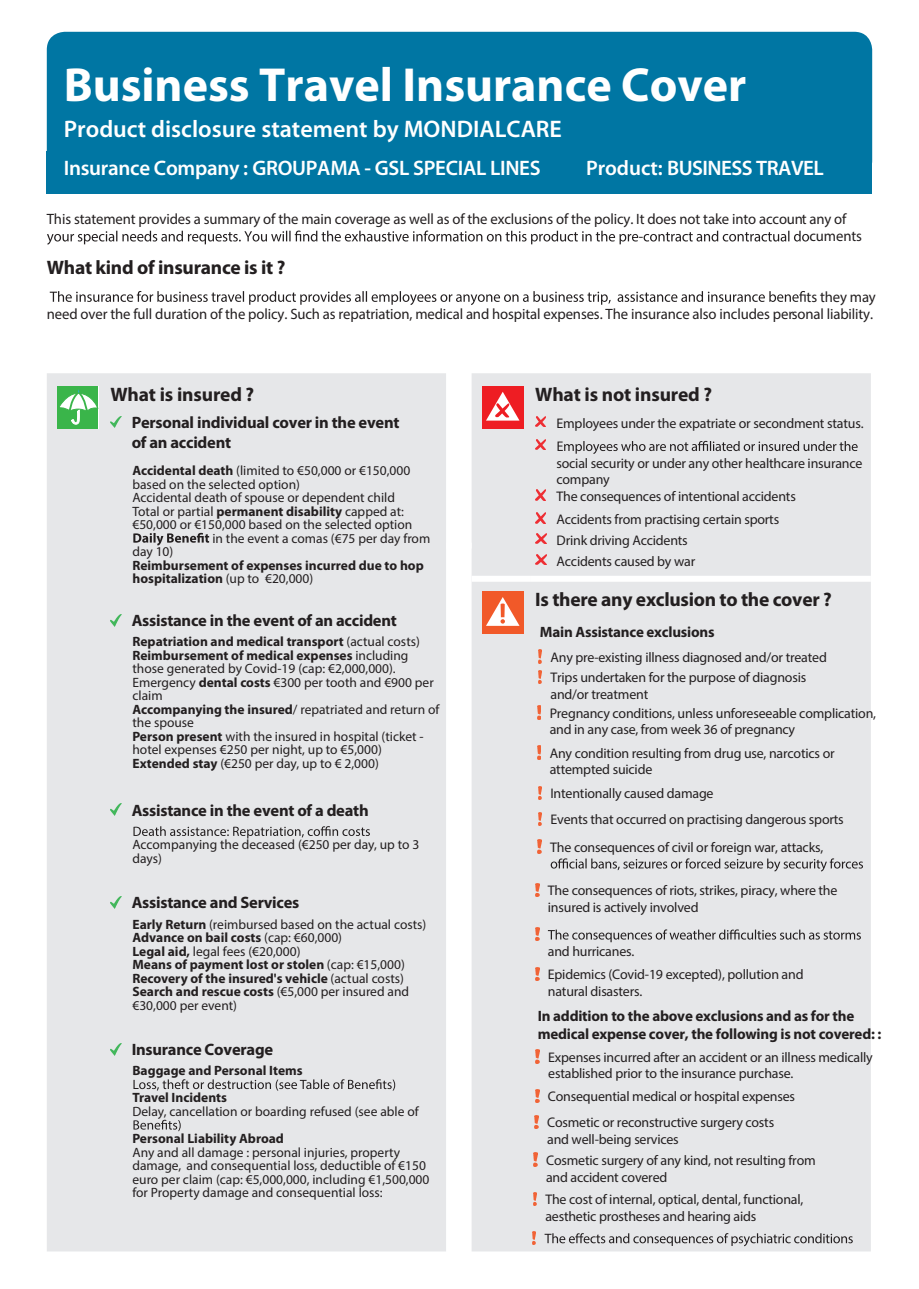
<style>
.page{position:relative;width:919px;height:1289px;background:#fff}
.page>*{position:absolute;margin:0;border:0;box-sizing:border-box;transform-origin:0 0}
.t1{font:700 48px "Myriad Pro";color:#fff}
.t2{font:600 24px "Myriad Pro";color:#fff}
.t3{font:600 21px "Myriad Pro";letter-spacing:-.015em;color:#fff}
.t4{font:700 19.5px "Myriad Pro";letter-spacing:-.015em;color:#231f20}
.t5{font:700 16.5px/19.8px "Myriad Pro";letter-spacing:-.015em;color:#231f20}
.t6{font:15px/17.7px "Myriad Pro";letter-spacing:-.01em;color:#231f20}
.t7{font:700 15px/18px "Myriad Pro";letter-spacing:-.015em;color:#231f20}
.t8{font:13.95px/16.8px "Myriad Pro";letter-spacing:-.015em;color:#231f20}
.t9{font:13.5px/13.5px "Myriad Pro";color:#231f20}
.t10{font:700 13.5px/13.5px "Myriad Pro";color:#231f20}
.s1{font-weight:700}
.s2{font-weight:400}
</style>
<div class="page">
<div style="left:47px;top:151px;width:825px;height:43px;background:#0076a3"></div>
<div style="left:47px;top:32px;width:825px;height:146px;background:#0076a3;border-radius:18px"></div>
<svg style="left:47px;top:230px;width:762px;height:15px"></svg>
<svg style="left:50px;top:291px;width:755px;height:14px"></svg>
<div style="left:47px;top:373px;width:823px;height:878px;background:#e6e7e9"></div>
<div style="left:471px;top:575px;width:60px;height:6px;background:#fff"></div>
<div style="left:531px;top:575px;width:339px;height:6px;background:#fff"></div>
<div style="left:446px;top:542px;width:25px;height:6px;background:#fff"></div>
<div style="left:57px;top:386px;width:41px;height:42px;background:#3ab54a"></div>
<svg style="left:60px;top:389px;width:37px;height:35px"></svg>
<svg style="left:110px;top:416px;width:11px;height:12px"></svg>
<div style="left:482px;top:386px;width:41px;height:42px;background:#ee1d23"></div>
<svg style="left:486px;top:392px;width:33px;height:28px"></svg>
<svg style="left:535px;top:416px;width:11px;height:11px"></svg>
<svg style="left:535px;top:439px;width:11px;height:11px"></svg>
<svg style="left:557px;top:441px;width:300px;height:13px;background:#bcbcbe"></svg>
<svg style="left:535px;top:489px;width:11px;height:11px"></svg>
<svg style="left:535px;top:512px;width:11px;height:11px"></svg>
<svg style="left:535px;top:533px;width:11px;height:11px"></svg>
<svg style="left:535px;top:554px;width:11px;height:11px"></svg>
<div style="left:482px;top:591px;width:41px;height:43px;background:#f15929"></div>
<svg style="left:486px;top:597px;width:33px;height:29px"></svg>
<svg style="left:538px;top:650px;width:3px;height:13px"></svg>
<svg style="left:538px;top:786px;width:3px;height:13px"></svg>
<svg style="left:538px;top:812px;width:3px;height:13px"></svg>
<img style="left:538px;top:839px;width:3px;height:14px">
<svg style="left:550px;top:858px;width:313px;height:13px;background:#bdbdbf"></svg>
<svg style="left:535px;top:883px;width:4px;height:13px"></svg>
<svg style="left:535px;top:927px;width:4px;height:13px"></svg>
<svg style="left:548px;top:929px;width:312px;height:13px;background:#bdbdbf"></svg>
<svg style="left:535px;top:967px;width:4px;height:13px"></svg>
<svg style="left:538px;top:670px;width:3px;height:13px"></svg>
<img style="left:537px;top:705px;width:4px;height:14px">
<img style="left:537px;top:745px;width:4px;height:14px">
<svg style="left:133px;top:533px;width:76px;height:12px"></svg>
<svg style="left:110px;top:614px;width:11px;height:12px"></svg>
<svg style="left:110px;top:803px;width:11px;height:12px"></svg>
<svg style="left:133px;top:826px;width:237px;height:12px;background:#bbbbbd"></svg>
<svg style="left:110px;top:896px;width:11px;height:12px"></svg>
<svg style="left:110px;top:1043px;width:11px;height:12px"></svg>
<svg style="left:133px;top:1079px;width:262px;height:11px;background:#b8b8b9"></svg>
<svg style="left:133px;top:1119px;width:48px;height:12px"></svg>
<img style="left:536px;top:1049px;width:3px;height:14px">
<svg style="left:535px;top:1089px;width:4px;height:13px"></svg>
<svg style="left:535px;top:1115px;width:3px;height:13px"></svg>
<img style="left:533px;top:1152px;width:4px;height:14px">
<svg style="left:533px;top:1192px;width:3px;height:13px"></svg>
<svg style="left:532px;top:1231px;width:4px;height:13px"></svg>
<svg style="left:544px;top:1233px;width:308px;height:13px;background:#bdbdbe"></svg>
<h1 class="t1" style="left:64px;top:54px;width:684px">Business Travel Insurance Cover</h1>
<h2 class="t2" style="left:64px;top:113px;width:499px">Product disclosure statement by MONDIALCARE</h2>
<h3 class="t3" style="left:64px;top:154px;width:478px">Insurance Company : GROUPAMA - GSL SPECIAL LINES</h3>
<h3 class="t3" style="left:586px;top:154px;width:239px">Product: BUSINESS TRAVEL</h3>
<p class="t6" style="left:809px;top:209px;width:54px;text-indent:-762px">This statement provides a summary of the main coverage as well as of the exclusions of the policy. It does not take into account any of cuments</p>
<h3 class="t4" style="left:47px;top:254px;width:240px">What kind of insurance is it ?</h3>
<p class="t6" style="left:47px;top:288px;width:830px;text-align:right">ts they may<br>need over the full duration of the policy. Such as repatriation, medical and hospital expenses. The insurance also includes personal liability.</p>
<h3 class="t4" style="left:110px;top:381px;width:145px">What is insured ?</h3>
<p class="t5" style="left:132px;top:412px;width:269px">Personal individual cover in the event of an accident</p>
<p class="t9" style="left:132px;top:463px;width:279px"><span class="s1">Accidental death</span> (limited to €50,000 or €150,000</p>
<p class="t9" style="left:132px;top:477px;width:169px">based on the selected option)</p>
<p class="t9" style="left:132px;top:490px;width:264px">Accidental death of spouse or dependent child</p>
<p class="t9" style="left:132px;top:504px;width:273px">Total or partial <span class="s1">permanent disability</span> capped at:</p>
<p class="t9" style="left:132px;top:517px;width:281px">€50,000 or €150,000 based on the selected option</p>
<p class="t9" style="left:212px;top:531px;width:219px">in the event a comas (€75 per day from</p>
<p class="t9" style="left:132px;top:544px;width:42px">day 10)</p>
<p class="t10" style="left:132px;top:558px;width:293px">Reimbursement of expenses incurred due to hop hospitalization <span class="s2">(up to €20,000)</span></p>
<p class="t5" style="left:132px;top:610px;width:267px">Assistance in the event of an accident</p>
<p class="t9" style="left:132px;top:634px;width:308px"><span class="s1">Repatriation and medical transport</span> (actual costs)<br><span class="s1">Reimbursement of medical expenses</span> including those generated by Covid-19 (cap: €2,000,000).<br>Emergency <span class="s1">dental costs</span> €300 per tooth and €900 per claim<br><span class="s1">Accompanying the insured</span>/ repatriated and return of the spouse<br><span class="s1">Person present</span> with the insured in hospital (ticket - hotel expenses €250 per night, up to €5,000)<br><span class="s1">Extended stay</span> (€250 per day, up to € 2,000)</p>
<p class="t5" style="left:132px;top:799px;width:238px">Assistance in the event of a death</p>
<p class="t9" style="left:132px;top:837px;width:288px">Accompanying the deceased (€250 per day, up to 3 days)</p>
<p class="t5" style="left:132px;top:892px;width:169px">Assistance and Services</p>
<p class="t9" style="left:132px;top:917px;width:295px"><span class="s1">Early Return</span> (reimbursed based on the actual costs)<br><span class="s1">Advance on bail costs</span> (cap: €60,000)<br><span class="s1">Legal aid,</span> legal fees (€20,000)<br><span class="s1">Means of payment lost or stolen</span> (cap: €15,000)<br><span class="s1">Recovery of the insured's vehicle</span> (actual costs)<br><span class="s1">Search and rescue costs</span> (€5,000 per insured and €30,000 per event)</p>
<p class="t5" style="left:132px;top:1039px;width:143px">Insurance Coverage</p>
<p class="t10" style="left:132px;top:1056px;width:172px;line-height:27px">Baggage and Personal Items<br>Travel Incidents</p>
<p class="t9" style="left:132px;top:1104px;width:288px">Delay, cancellation or boarding refused (see able of</p>
<p class="t10" style="left:132px;top:1131px;width:153px">Personal Liability Abroad</p>
<p class="t9" style="left:132px;top:1144px;width:298px">Any and all damage : personal injuries, property damage, and consequential loss, deductible of €150 euro per claim (cap: €5,000,000, including €1,500,000 for Property damage and consequential loss:</p>
<h3 class="t4" style="left:535px;top:381px;width:178px">What is not insured ?</h3>
<p class="t8" style="left:556px;top:414px;width:308px">Employees under the expatriate or secondment status.</p>
<p class="t8" style="left:556px;top:454px;width:307px">social security or under any other healthcare insurance company<br>The consequences of intentional accidents</p>
<p class="t8" style="left:556px;top:509px;width:224px;line-height:20.7px">Accidents from practising certain sports<br>Drink driving Accidents<br>Accidents caused by war</p>
<h3 class="t4" style="left:535px;top:586px;width:298px">Is there any exclusion to the cover ?</h3>
<p class="t7" style="left:540px;top:622px;width:176px">Main Assistance exclusions</p>
<p class="t8" style="left:550px;top:648px;width:278px">Any pre-existing illness diagnosed and/or treated</p>
<p class="t8" style="left:550px;top:668px;width:257px">Trips undertaken for the purpose of diagnosis and/or treatment</p>
<p class="t8" style="left:549px;top:704px;width:328px">Pregnancy conditions, unless unforeseeable complication, and in any case, from week 36 of pregnancy</p>
<p class="t8" style="left:549px;top:744px;width:286px">Any condition resulting from drug use, narcotics or attempted suicide</p>
<p class="t8" style="left:550px;top:780px;width:295px;line-height:25.7px">Intentionally caused damage<br>Events that occurred on practising dangerous sports</p>
<p class="t8" style="left:550px;top:838px;width:274px">The consequences of civil or foreign war, attacks,</p>
<p class="t8" style="left:548px;top:881px;width:291px">The consequences of riots, strikes, piracy, where the insured is actively involved</p>
<p class="t8" style="left:548px;top:939px;width:257px;line-height:23px">and hurricanes.<br>Epidemics (Covid-19 excepted), pollution and</p>
<p class="t8" style="left:548px;top:982px;width:96px">natural disasters.</p>
<p class="t7" style="left:537px;top:1006px;width:345px">In addition to the above exclusions and as for the medical expense cover, the following is not covered: :</p>
<p class="t8" style="left:548px;top:1048px;width:326px">Expenses incurred after an accident or an illness medically established prior to the insurance purchase.</p>
<p class="t8" style="left:547px;top:1083px;width:249px;line-height:26px">Consequential medical or hospital expenses<br>Cosmetic or reconstructive surgery costs</p>
<p class="t8" style="left:546px;top:1128px;width:271px;line-height:20.7px">and well-being services<br>Cosmetic surgery of any kind, not resulting from</p>
<p class="t8" style="left:545px;top:1165px;width:259px;line-height:22.5px">and accident covered<br>The cost of internal, optical, dental, functional,</p>
<p class="t8" style="left:545px;top:1207px;width:212px">aesthetic prostheses and hearing aids</p>
</div>
